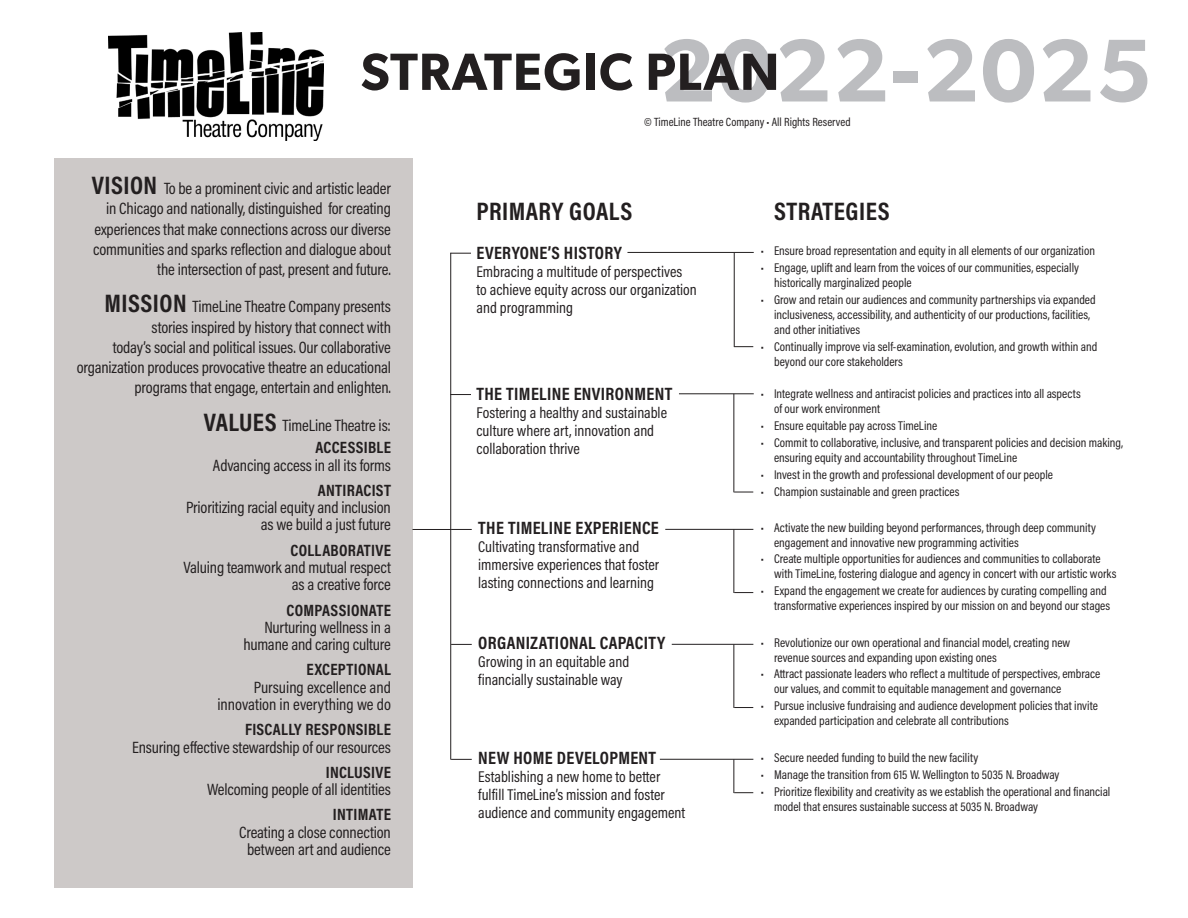
<style>
.page{position:relative;width:1188px;height:918px;background:#fff}
.page>*{position:absolute;margin:0;border:0;box-sizing:border-box;transform-origin:0 0}
.t1{font:600 89.4px "Gibson";letter-spacing:.02em;color:#bcbdc0}
.t2{font:600 52.5px "Gibson";letter-spacing:.02em;color:#231f20}
.t3{font:700 25.5px "Acumin Pro Cond";letter-spacing:.02em;color:#231f20}
.t4{font:700 18px "Acumin Pro Cond";letter-spacing:.02em;color:#231f20}
.t5{font:16.5px/17.2px "Acumin Pro Cond";letter-spacing:-.01em;color:#231f20;text-align:right}
.t6{font:15.75px/18px "Acumin Pro Cond";color:#231f20}
.t7{font:12.75px/15px "Acumin Pro Cond";color:#231f20}
.t8{font:12px "Acumin Pro Cond";color:#231f20}
.s1{font-weight:700;font-size:25.5px}
.s2{font-weight:700}
</style>
<div class="page">
<img style="left:108px;top:33px;width:216px;height:108px">
<div style="left:54px;top:158px;width:358px;height:730px;background:#cdc9c8"></div>
<hr style="left:450px;top:253px;width:1px;height:507px;background:#231f20">
<hr style="left:412px;top:529px;width:39px;height:1px;background:#231f20">
<svg style="left:450px;top:253px;width:21px;height:1px"></svg>
<hr style="left:627px;top:252px;width:127px;height:1px;background:#231f20">
<hr style="left:734px;top:253px;width:1px;height:94px;background:#231f20">
<svg style="left:734px;top:346px;width:19px;height:1px"></svg>
<svg style="left:450px;top:394px;width:21px;height:1px"></svg>
<hr style="left:679px;top:393px;width:75px;height:1px;background:#231f20">
<hr style="left:733px;top:394px;width:1px;height:98px;background:#231f20">
<svg style="left:734px;top:492px;width:19px;height:1px"></svg>
<svg style="left:451px;top:529px;width:21px;height:1px"></svg>
<svg style="left:734px;top:592px;width:19px;height:1px"></svg>
<hr style="left:665px;top:529px;width:88px;height:1px;background:#231f20">
<hr style="left:733px;top:529px;width:1px;height:64px;background:#231f20">
<svg style="left:451px;top:644px;width:21px;height:1px"></svg>
<svg style="left:734px;top:707px;width:19px;height:1px"></svg>
<hr style="left:672px;top:644px;width:81px;height:1px;background:#231f20">
<hr style="left:733px;top:644px;width:1px;height:64px;background:#231f20">
<svg style="left:451px;top:759px;width:21px;height:1px"></svg>
<svg style="left:734px;top:792px;width:19px;height:1px"></svg>
<hr style="left:660px;top:759px;width:93px;height:1px;background:#231f20">
<hr style="left:733px;top:759px;width:1px;height:34px;background:#231f20">
<p class="t1" style="left:660px;top:17px;width:494px">2022-2025</p>
<p class="t2" style="left:361px;top:40px;width:420px">STRATEGIC PLAN</p>
<p class="t8" style="left:644px;top:114px;width:208px">© TimeLine Theatre Company • All Rights Reserved</p>
<p class="t5" style="left:92px;top:178px;width:301px;line-height:20.2px"><span class="s1">VISION</span> To be a prominent civic and artistic leader in Chicago and nationally, distinguished for creating experiences that make connections across our diverse communities and sparks reflection and dialogue about the intersection of past, present and future.</p>
<p class="t5" style="left:77px;top:296px;width:316px;line-height:20.2px"><span class="s1">MISSION</span> TimeLine Theatre Company presents stories inspired by history that connect with<br>today’s social and political issues. Our collaborative organization produces provocative theatre an educational programs that engage, entertain and enlighten.</p>
<p class="t5" style="left:204px;top:416px;width:189px"><span class="s1">VALUES</span> TimeLine Theatre is:</p>
<p class="t5" style="left:213px;top:439px;width:179px"><span class="s2">ACCESSIBLE<br></span>Advancing access in all its forms</p>
<p class="t5" style="left:186px;top:481px;width:206px"><span class="s2">ANTIRACIST<br></span>Prioritizing racial equity and inclusion as we build a just future</p>
<p class="t5" style="left:184px;top:541px;width:209px"><span class="s2">COLLABORATIVE<br></span>Valuing teamwork and mutual respect as a creative force</p>
<p class="t5" style="left:243px;top:601px;width:149px"><span class="s2">COMPASSIONATE<br></span>Nurturing wellness in a humane and caring culture</p>
<p class="t5" style="left:217px;top:661px;width:175px"><span class="s2">EXCEPTIONAL<br></span>Pursuing excellence and innovation in everything we do</p>
<p class="t5" style="left:132px;top:721px;width:260px"><span class="s2">FISCALLY RESPONSIBLE<br></span>Ensuring effective stewardship of our resources</p>
<p class="t5" style="left:207px;top:763px;width:185px"><span class="s2">INCLUSIVE<br></span>Welcoming people of all identities</p>
<p class="t5" style="left:239px;top:806px;width:153px"><span class="s2">INTIMATE<br></span>Creating a close connection between art and audience</p>
<p class="t3" style="left:477px;top:195px;width:157px">PRIMARY GOALS</p>
<p class="t3" style="left:774px;top:195px;width:117px">STRATEGIES</p>
<p class="t4" style="left:477px;top:241px;width:147px">EVERYONE’S HISTORY</p>
<p class="t6" style="left:477px;top:262px;width:222px">Embracing a multitude of perspectives<br>to achieve equity across our organization and programming</p>
<p class="t7" style="left:761px;top:243px;width:336px">• Ensure broad representation and equity in all elements of our organization</p>
<p class="t7" style="left:774px;top:260px;width:306px;text-indent:-13px">• Engage, uplift and learn from the voices of our communities, especially historically marginalized people</p>
<p class="t7" style="left:774px;top:292px;width:323px;text-indent:-13px">• Grow and retain our audiences and community partnerships via expanded inclusiveness, accessibility, and authenticity of our productions, facilities, and other initiatives</p>
<p class="t7" style="left:774px;top:339px;width:325px;text-indent:-13px">• Continually improve via self‐examination, evolution, and growth within and beyond our core stakeholders</p>
<p class="t4" style="left:477px;top:382px;width:197px">THE TIMELINE ENVIRONMENT</p>
<p class="t6" style="left:477px;top:403px;width:192px">Fostering a healthy and sustainable culture where art, innovation and collaboration thrive</p>
<p class="t4" style="left:478px;top:516px;width:182px">THE TIMELINE EXPERIENCE</p>
<p class="t6" style="left:478px;top:537px;width:182px">Cultivating transformative and immersive experiences that foster lasting connections and learning</p>
<p class="t4" style="left:478px;top:631px;width:189px">ORGANIZATIONAL CAPACITY</p>
<p class="t6" style="left:478px;top:652px;width:153px">Growing in an equitable and financially sustainable way</p>
<p class="t4" style="left:478px;top:746px;width:179px">NEW HOME DEVELOPMENT</p>
<p class="t6" style="left:478px;top:767px;width:209px">Establishing a new home to better fulfill TimeLine’s mission and foster audience and community engagement</p>
<p class="t7" style="left:774px;top:386px;width:308px;text-indent:-13px">• Integrate wellness and antiracist policies and practices into all aspects of our work environment</p>
<p class="t7" style="left:761px;top:418px;width:178px">• Ensure equitable pay across TimeLine</p>
<p class="t7" style="left:774px;top:435px;width:350px;text-indent:-13px">• Commit to collaborative, inclusive, and transparent policies and decision making, ensuring equity and accountability throughout TimeLine</p>
<p class="t7" style="left:761px;top:467px;width:294px">• Invest in the growth and professional development of our people</p>
<p class="t7" style="left:761px;top:484px;width:200px">• Champion sustainable and green practices</p>
<p class="t7" style="left:774px;top:519px;width:323px;text-indent:-13px">• Activate the new building beyond performances, through deep community engagement and innovative new programming activities</p>
<p class="t7" style="left:774px;top:551px;width:344px;text-indent:-13px">• Create multiple opportunities for audiences and communities to collaborate with TimeLine, fostering dialogue and agency in concert with our artistic works</p>
<p class="t7" style="left:761px;top:583px;width:351px;text-align:right">• Expand the engagement we create for audiences by curating compelling and transformative experiences inspired by our mission on and beyond our stages</p>
<p class="t7" style="left:774px;top:634px;width:298px;text-indent:-13px">• Revolutionize our own operational and financial model, creating new revenue sources and expanding upon existing ones</p>
<p class="t7" style="left:774px;top:666px;width:328px;text-indent:-13px">• Attract passionate leaders who reflect a multitude of perspectives, embrace our values, and commit to equitable management and governance</p>
<p class="t7" style="left:774px;top:698px;width:325px;text-indent:-13px">• Pursue inclusive fundraising and audience development policies that invite expanded participation and celebrate all contributions</p>
<p class="t7" style="left:761px;top:750px;width:219px">• Secure needed funding to build the new facility</p>
<p class="t7" style="left:761px;top:767px;width:300px">• Manage the transition from 615 W. Wellington to 5035 N. Broadway</p>
<p class="t7" style="left:774px;top:784px;width:338px;text-indent:-13px">• Prioritize flexibility and creativity as we establish the operational and financial model that ensures sustainable success at 5035 N. Broadway</p>
</div>
